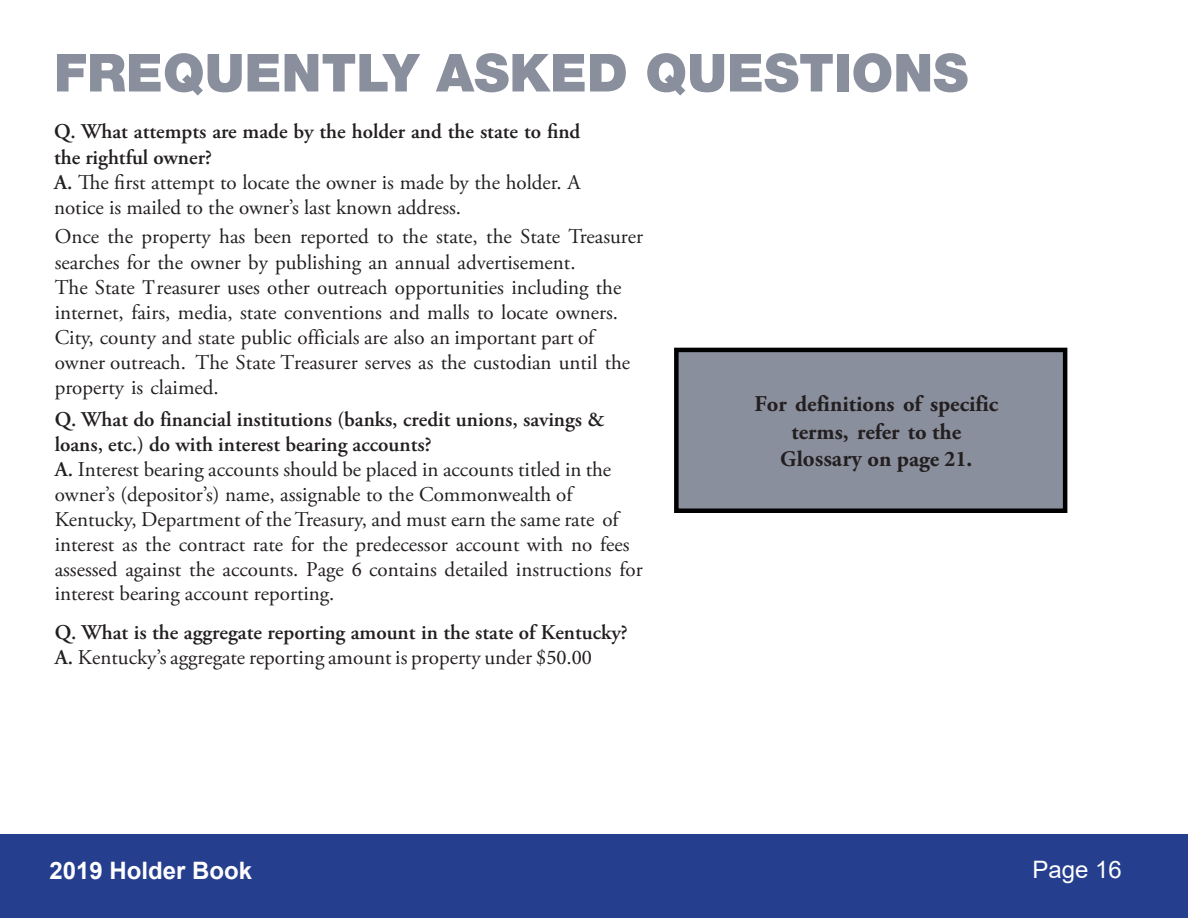
<style>
.page{position:relative;width:1188px;height:918px;background:#fff}
.page>*{position:absolute;margin:0;border:0;box-sizing:border-box;transform-origin:0 0}
.t1{font:900 52.5px "Helvetica Neue LT Std";color:#8a8f9d}
.t2{font:700 24px "Arial";color:#fff}
.t3{font:24px "Arial";color:#fff}
.t4{font:700 22.5px/27.2px "Adobe Garamond Pro";color:#231f20;text-align:center}
.t5{font:21px/24.9px "Adobe Garamond Pro";color:#231f20}
.t6{font:600 21px/25.2px "Adobe Garamond Pro";color:#231f20}
.s1{font-weight:600}
.s2{font-family:"Minion Pro"}
.s3{font-weight:400}
.s4{font-family:"Minion Pro";font-weight:400}
</style>
<div class="page">
<div style="left:676px;top:350px;width:389px;height:161px;background:#8a8f9d"></div>
<div style="left:674px;top:348px;width:393px;height:165px;border:4px solid #000"></div>
<div style="left:0;top:834px;width:1188px;height:84px;background:#253f8e"></div>
<p class="t1" style="left:54px;top:41px;width:916px">FREQUENTLY ASKED QUESTIONS</p>
<p class="t6" style="left:54px;top:119px;width:528px">Q. What attempts are made by the holder and the state to find the rightful owner?</p>
<p class="t5" style="left:54px;top:171px;width:528px"><span class="s1">A.</span> The first attempt to locate the owner is made by the holder. A notice is mailed to the owner’s last known address.</p>
<p class="t5" style="left:55px;top:225px;width:590px">Once the property has been reported to the state, the State Treasurer searches for the owner by publishing an annual advertisement.<br>The State <span class="s2">T</span>reasurer uses other outreach opportunities including the internet, fairs, media, state conventions and malls to locate owners.<br>City, county and state public officials are also an important part of owner outreach. The State Treasurer serves as the custodian until the property is claimed.</p>
<p class="t5" style="left:55px;top:408px;width:590px"><span class="s1">Q. What do financial institutions (banks, credit unions, savings &amp; loans, etc.) do with interest bearing accounts?<br>A.</span> Interest bearing accounts should be placed in accounts titled in the owner’s (depositor’s) name, assignable to the Commonwealth of Kentucky, Department of the Treasury, and must earn the same rate of interest as the contract rate for the predecessor account with no fees assessed against the accounts. Page <span class="s2">6</span> contains detailed instructions for interest bearing account reporting.</p>
<p class="t6" style="left:55px;top:620px;width:575px">Q. What is the aggregate reporting amount in the state of Kentucky?<br>A. <span class="s3">Kentucky’s aggregate reporting amount is property under $</span><span class="s4">50</span><span class="s3">.</span><span class="s4">00</span></p>
<p class="t4" style="left:754px;top:391px;width:245px">For definitions of specific terms, refer to the<br><span class="s2">Glossary</span> on page <span class="s2">21</span>.</p>
<p class="t2" style="left:49px;top:854px;width:204px">2019 Holder Book</p>
<p class="t3" style="left:1033px;top:853px;width:91px">Page 16</p>
</div>
